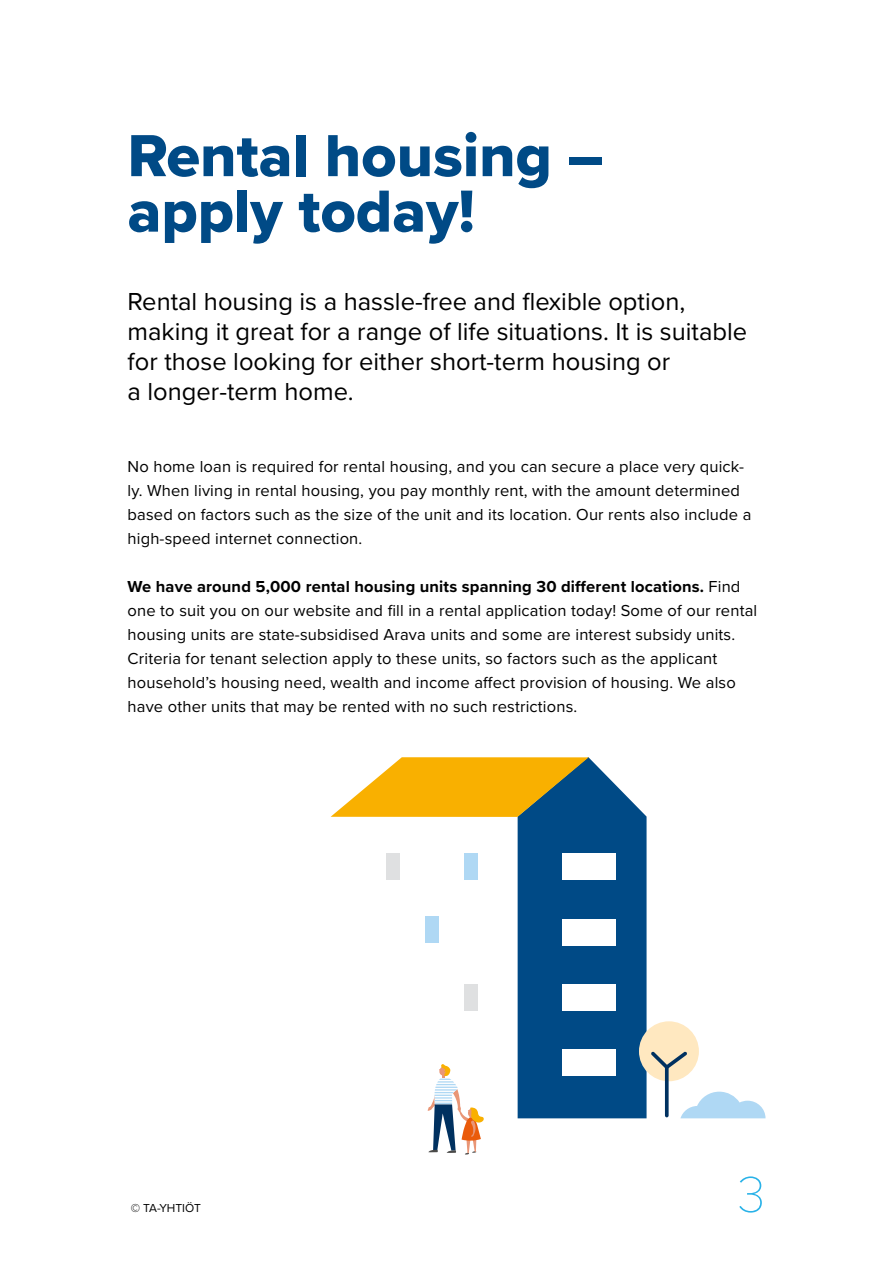
<style>
.page{position:relative;width:893px;height:1263px;background:#fff}
.page>*{position:absolute;margin:0;border:0;box-sizing:border-box;transform-origin:0 0}
.t1{font:61.5px/55.5px "Proxima Nova Extrabld";color:#004a86}
.t2{font:100 52.5px "Proxima Nova T";color:#29b2e8}
.t3{font:25.5px/30px "Proxima Nova";color:#000}
.t4{font:16.5px/24px "Proxima Nova";letter-spacing:.01em;color:#000}
.t5{font:12px "Proxima Nova";color:#000}
.s1{font-weight:700}
</style>
<div class="page">
<div style="left:518px;top:758px;width:129px;height:360px;background:#004a86"></div>
<svg style="left:331px;top:757px;width:258px;height:60px;background:#d8ad37"></svg>
<div style="left:562px;top:854px;width:54px;height:26px;background:#fff"></div>
<div style="left:562px;top:919px;width:54px;height:26px;background:#fff"></div>
<div style="left:562px;top:984px;width:54px;height:26px;background:#fff"></div>
<div style="left:562px;top:1050px;width:54px;height:26px;background:#fff"></div>
<div style="left:639px;top:1021px;width:60px;height:60px;background:#ffe8c0;border-radius:50%"></div>
<svg style="left:651px;top:1051px;width:36px;height:18px"></svg>
<svg style="left:665px;top:1066px;width:4px;height:51px"></svg>
<svg style="left:680px;top:1092px;width:85px;height:26px"></svg>
<svg style="left:428px;top:1064px;width:56px;height:90px"></svg>
<div style="left:464px;top:854px;width:14px;height:26px;background:#afd8f4"></div>
<div style="left:386px;top:854px;width:14px;height:26px;background:#dfe0e1"></div>
<div style="left:425px;top:917px;width:14px;height:26px;background:#afd8f4"></div>
<div style="left:464px;top:984px;width:14px;height:26px;background:#dfe0e1"></div>
<h1 class="t1" style="left:128px;top:127px;width:478px">Rental housing – apply today!</h1>
<h3 class="t3" style="left:128px;top:285px;width:621px">Rental housing is a hassle-free and flexible option, making it great for a range of life situations. It is suitable for those looking for either short-term housing or<br>a longer-term home.</h3>
<p class="t4" style="left:128px;top:453px;width:625px">No home loan is required for rental housing, and you can secure a place very quick&shy;ly. When living in rental housing, you pay monthly rent, with the amount determined based on factors such as the size of the unit and its location. Our rents also include a high-speed internet connection.</p>
<p class="t4" style="left:128px;top:573px;width:631px"><span class="s1">We have around 5,000 rental housing units spanning 30 different locations.</span> Find one to suit you on our website and fill in a rental application today! Some of our rental housing units are state-subsidised Arava units and some are interest subsidy units.<br>Criteria for tenant selection apply to these units, so factors such as the applicant household’s housing need, wealth and income affect provision of housing. We also have other units that may be rented with no such restrictions.</p>
<p class="t5" style="left:131px;top:1199px;width:72px">© TA-YHTIÖT</p>
<h2 class="t2" style="left:737px;top:1155px;width:29px">3</h2>
</div>
